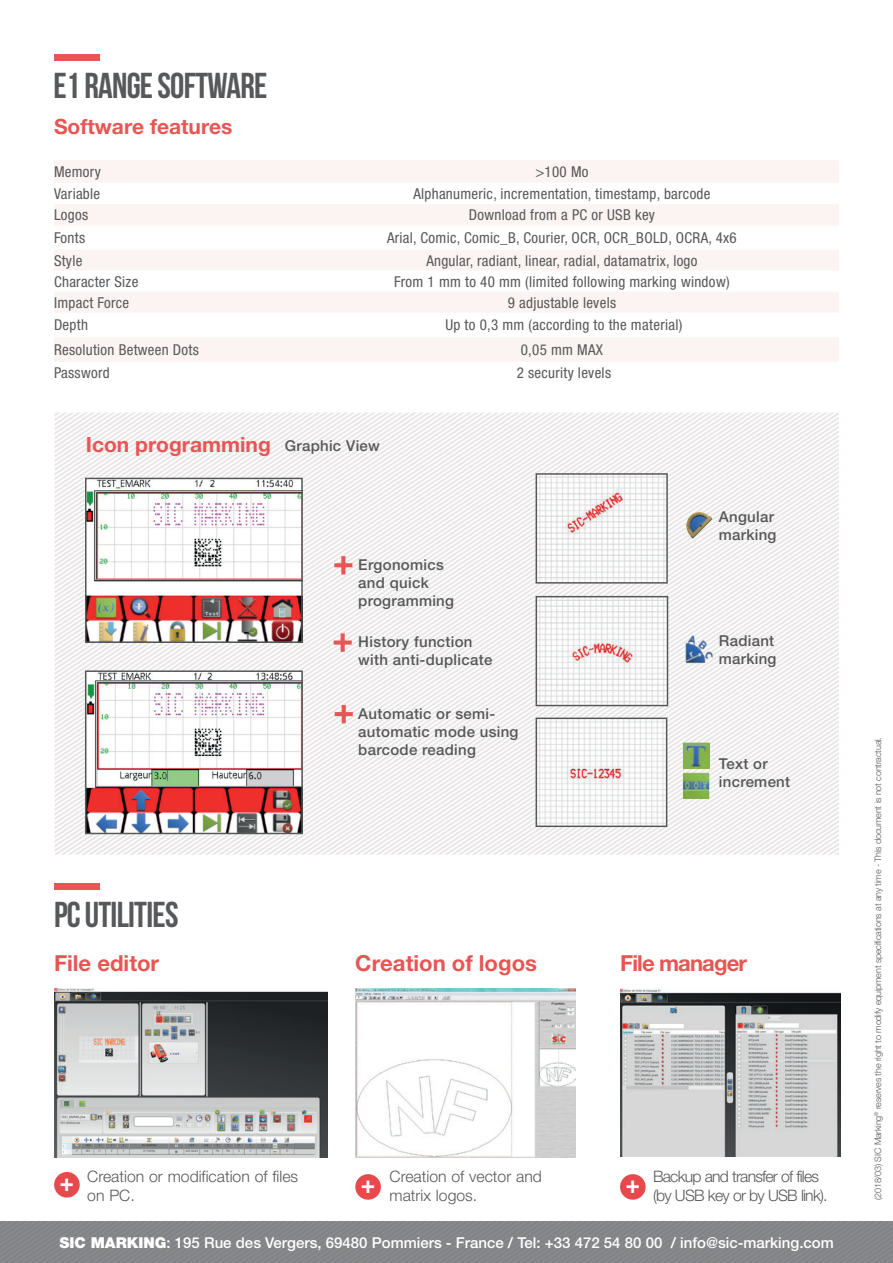
<style>
.page{position:relative;width:893px;height:1263px;background:#fff}
.page>*{position:absolute;margin:0;border:0;box-sizing:border-box;transform-origin:0 0}
.t1{font:52.35px "Bebas Neue";color:#e85554}
.t2{font:36px "Bebas Neue";letter-spacing:-.02em;color:#57585a}
.t3{font:35.1px "Bebas Neue";color:#fff}
.t4{font:700 22.05px "Helvetica Neue LT Pro";color:#e85554}
.t5{font:700 22.05px "Helvetica Neue LT Pro";letter-spacing:-.04em;color:#e85554}
.t6{font:700 21px "Helvetica Neue LT Pro";color:#e85554}
.t7{font:300 15.75px/18.9px "Helvetica Neue LT Pro";color:#57585a}
.t8{font:300 15.75px/18.9px "Helvetica Neue LT Pro";letter-spacing:-.05em;color:#57585a}
.t9{font:condensed 15px "Helvetica Neue LT Pro";letter-spacing:.02em;color:#57585a}
.t10{font:500 15px/18px "Helvetica Neue LT Pro";letter-spacing:.02em;color:#57585a}
.t11{font:500 15px "Helvetica Neue LT Pro";color:#fff}
.t12{font:300 9px "Helvetica Neue LT Pro";letter-spacing:-.02em;color:#57585a}
.s1{font-weight:500;font-size:15px;color:#57585a}
.s2{font-weight:900}
</style>
<div class="page">
<div style="left:0;top:1222px;width:893px;height:41px;background:#858689"></div>
<svg style="left:307px;top:502px;width:532px;height:353px"></svg>
<svg style="left:314px;top:507px;width:525px;height:348px"></svg>
<svg style="left:327px;top:516px;width:512px;height:339px"></svg>
<svg style="left:334px;top:521px;width:505px;height:334px"></svg>
<svg style="left:341px;top:525px;width:498px;height:330px"></svg>
<svg style="left:348px;top:530px;width:491px;height:325px"></svg>
<svg style="left:355px;top:534px;width:484px;height:321px"></svg>
<svg style="left:362px;top:539px;width:477px;height:316px"></svg>
<svg style="left:368px;top:543px;width:471px;height:312px"></svg>
<svg style="left:375px;top:548px;width:464px;height:307px"></svg>
<svg style="left:382px;top:552px;width:457px;height:303px"></svg>
<svg style="left:389px;top:557px;width:450px;height:298px"></svg>
<svg style="left:396px;top:561px;width:443px;height:294px"></svg>
<svg style="left:403px;top:566px;width:436px;height:289px"></svg>
<svg style="left:410px;top:570px;width:429px;height:285px"></svg>
<svg style="left:416px;top:575px;width:423px;height:280px"></svg>
<svg style="left:423px;top:580px;width:416px;height:275px"></svg>
<svg style="left:430px;top:584px;width:409px;height:271px"></svg>
<svg style="left:437px;top:589px;width:402px;height:266px"></svg>
<svg style="left:444px;top:593px;width:395px;height:262px"></svg>
<svg style="left:451px;top:598px;width:388px;height:257px"></svg>
<svg style="left:458px;top:602px;width:381px;height:253px"></svg>
<svg style="left:464px;top:607px;width:375px;height:248px"></svg>
<svg style="left:471px;top:611px;width:368px;height:244px"></svg>
<svg style="left:478px;top:616px;width:361px;height:239px"></svg>
<svg style="left:485px;top:620px;width:354px;height:235px"></svg>
<svg style="left:492px;top:625px;width:347px;height:230px"></svg>
<svg style="left:499px;top:629px;width:340px;height:226px"></svg>
<svg style="left:505px;top:634px;width:334px;height:221px"></svg>
<svg style="left:512px;top:638px;width:327px;height:217px"></svg>
<svg style="left:519px;top:643px;width:320px;height:212px"></svg>
<svg style="left:526px;top:648px;width:313px;height:207px"></svg>
<svg style="left:533px;top:652px;width:306px;height:203px;fill:#f0eeee"></svg>
<svg style="left:560px;top:670px;width:279px;height:185px"></svg>
<svg style="left:574px;top:679px;width:265px;height:176px"></svg>
<svg style="left:581px;top:684px;width:258px;height:171px"></svg>
<img style="left:678px;top:733px;width:39px;height:46px">
<img style="left:679px;top:766px;width:37px;height:39px">
<div style="left:54px;top:54px;width:45px;height:6px;background:#e85554"></div>
<div style="left:54px;top:160px;width:785px;height:23px;background:#fcf4f2"></div>
<svg style="left:54px;top:204px;width:785px;height:158px;fill:#fcf4f2"></svg>
<img style="left:88px;top:481px;width:212px;height:159px">
<div style="left:85px;top:478px;width:218px;height:165px;border:2px solid #57585a"></div>
<img style="left:88px;top:673px;width:212px;height:158px">
<div style="left:85px;top:670px;width:218px;height:164px;border:2px solid #57585a"></div>
<img style="left:539px;top:476px;width:126px;height:105px">
<div style="left:536px;top:473px;width:132px;height:111px;border:2px solid #57585a"></div>
<img style="left:539px;top:720px;width:125px;height:104px">
<div style="left:536px;top:717px;width:131px;height:110px;border:2px solid #57585a"></div>
<img style="left:539px;top:599px;width:126px;height:104px">
<div style="left:536px;top:596px;width:132px;height:110px;border:2px solid #57585a"></div>
<img style="left:687px;top:503px;width:31px;height:42px">
<img style="left:684px;top:634px;width:31px;height:31px">
<img style="left:355px;top:988px;width:220px;height:169px">
<img style="left:54px;top:988px;width:274px;height:169px">
<img style="left:620px;top:988px;width:220px;height:169px">
<div style="left:55px;top:883px;width:45px;height:6px;background:#e85554"></div>
<div style="left:54px;top:1172px;width:26px;height:25px;background:#e7494d;border-radius:50%"></div>
<div style="left:355px;top:1174px;width:26px;height:26px;background:#e7494d;border-radius:50%"></div>
<div style="left:620px;top:1174px;width:26px;height:26px;background:#e7494d;border-radius:50%"></div>
<h2 class="t2" style="left:53px;top:66px;width:215px">E1 RANGE SOFTWARE</h2>
<h3 class="t6" style="left:54px;top:114px;width:180px">Software features</h3>
<p class="t9" style="left:54px;top:163px;width:49px">Memory</p>
<p class="t9" style="left:535px;top:163px;width:55px">&gt;100 Mo</p>
<p class="t9" style="left:54px;top:185px;width:48px">Variable</p>
<p class="t9" style="left:413px;top:185px;width:299px">Alphanumeric, incrementation, timestamp, barcode</p>
<p class="t9" style="left:54px;top:206px;width:36px">Logos</p>
<p class="t9" style="left:469px;top:206px;width:188px">Download from a PC or USB key</p>
<p class="t9" style="left:54px;top:229px;width:33px">Fonts</p>
<p class="t9" style="left:387px;top:229px;width:351px">Arial, Comic, Comic_B, Courier, OCR, OCR_BOLD, OCRA, 4x6</p>
<p class="t9" style="left:54px;top:251px;width:30px">Style</p>
<p class="t9" style="left:426px;top:251px;width:273px">Angular, radiant, linear, radial, datamatrix, logo</p>
<p class="t9" style="left:54px;top:273px;width:86px">Character Size</p>
<p class="t9" style="left:394px;top:273px;width:337px">From 1 mm to 40 mm (limited following marking window)</p>
<p class="t9" style="left:54px;top:294px;width:77px">Impact Force</p>
<p class="t9" style="left:508px;top:294px;width:110px">9 adjustable levels</p>
<p class="t9" style="left:54px;top:316px;width:35px">Depth</p>
<p class="t9" style="left:445px;top:316px;width:238px">Up to 0,3 mm (according to the material)</p>
<p class="t9" style="left:54px;top:341px;width:146px">Resolution Between Dots</p>
<p class="t9" style="left:521px;top:341px;width:84px">0,05 mm MAX</p>
<p class="t9" style="left:54px;top:364px;width:57px">Password</p>
<p class="t9" style="left:517px;top:364px;width:96px">2 security levels</p>
<h3 class="t6" style="left:86px;top:431px;width:296px">Icon programming <span class="s1">Graphic View</span></h3>
<h1 class="t1" style="left:333px;top:537px;width:22px">+</h1>
<p class="t10" style="left:358px;top:555px;width:97px">Ergonomics and quick programming</p>
<h1 class="t1" style="left:332px;top:614px;width:22px">+</h1>
<p class="t10" style="left:358px;top:633px;width:136px">History function with anti-duplicate</p>
<h2 class="t2" style="left:54px;top:895px;width:126px">PC UTILITIES</h2>
<h1 class="t1" style="left:333px;top:686px;width:22px">+</h1>
<p class="t10" style="left:358px;top:704px;width:162px">Automatic or semi&shy;automatic mode using barcode reading</p>
<p class="t10" style="left:719px;top:507px;width:59px">Angular marking</p>
<p class="t10" style="left:719px;top:632px;width:59px">Radiant marking</p>
<p class="t10" style="left:719px;top:754px;width:73px">Text or increment</p>
<h3 class="t4" style="left:54px;top:949px;width:107px">File editor</h3>
<h3 class="t4" style="left:355px;top:949px;width:183px">Creation of logos</h3>
<h3 class="t5" style="left:620px;top:949px;width:128px">File manager</h3>
<p class="t7" style="left:390px;top:1167px;width:154px">Creation of vector and matrix logos.</p>
<p class="t7" style="left:87px;top:1167px;width:212px">Creation or modification of files on PC.</p>
<p class="t8" style="left:653px;top:1167px;width:176px">Backup and transfer of files (by USB key or by USB link).</p>
<h3 class="t3" style="left:60px;top:1166px;width:15px">+</h3>
<h3 class="t3" style="left:361px;top:1168px;width:15px">+</h3>
<h3 class="t3" style="left:626px;top:1168px;width:15px">+</h3>
<p class="t11" style="left:59px;top:1233px;width:776px"><span class="s2">SIC MARKING</span>: 195 Rue des Vergers, 69480 Pommiers - France / Tel: +33 472 54 80 00 / info@sic-marking.com</p>
<p class="t12" style="left:872px;top:1200px;width:464px;rotate:-90deg">(2018/03) SIC Marking<sup>®</sup> reserves the right to modify equipment specifications at any time - This document is not contractual.</p>
</div>
